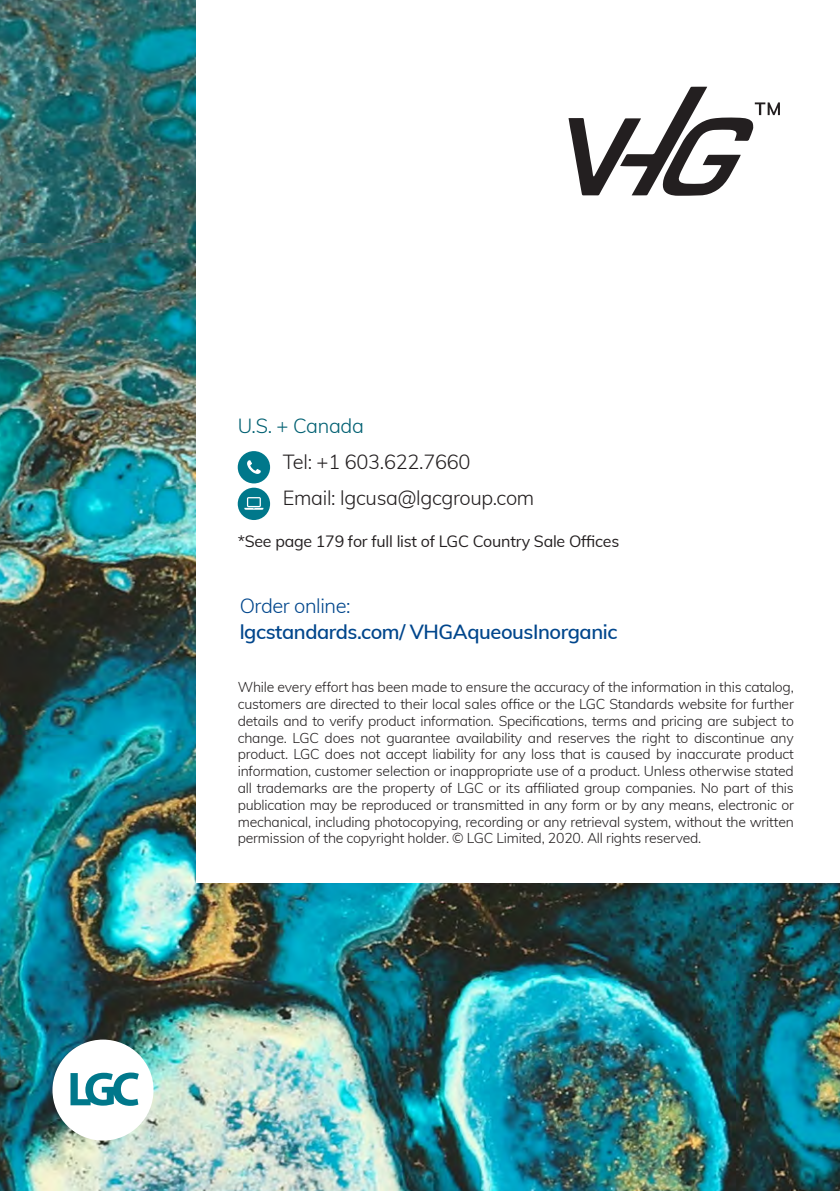
<style>
.page{position:relative;width:840px;height:1191px;background:#fff}
.page>*{position:absolute;margin:0;border:0;box-sizing:border-box;transform-origin:0 0}
.t1{font:300 20px/36px "Muli";letter-spacing:-.015em;color:#231f20}
.t2{font:600 20px "Muli";letter-spacing:-.02em;color:#01468c}
.t3{font:300 20px "Muli";letter-spacing:-.02em;color:#01468c}
.t4{font:300 20px "Muli";letter-spacing:-.015em;color:#006072}
.t5{font:16px "Muli";letter-spacing:-.015em;color:#231f20}
.t6{font:300 14px/16.8px "Muli";letter-spacing:-.015em;color:#231f20;text-align:justify}
</style>
<div class="page">
<img style="left:0;top:0;width:840px;height:1191px">
<img style="left:52px;top:1039px;width:101px;height:101px">
<div style="left:197px;top:0;width:643px;height:883px;background:#fff"></div>
<svg style="left:568px;top:87px;width:212px;height:109px"></svg>
<div style="left:238px;top:451px;width:32px;height:32px;background:#00788b;border-radius:50%"></div>
<svg style="left:247px;top:460px;width:14px;height:14px"></svg>
<div style="left:238px;top:488px;width:32px;height:32px;background:#00788b;border-radius:50%"></div>
<svg style="left:244px;top:497px;width:19px;height:13px"></svg>
<h1 class="t4" style="left:238px;top:411px;width:128px">U.S. + Canada</h1>
<h1 class="t1" style="left:283px;top:443px;width:253px">Tel: +1 603.622.7660<br>Email: lgcusa@lgcgroup.com</h1>
<p class="t5" style="left:238px;top:530px;width:383px">*See page 179 for full list of LGC Country Sale Offices</p>
<h1 class="t3" style="left:240px;top:591px;width:112px">Order online:</h1>
<h1 class="t2" style="left:240px;top:617px;width:379px">lgcstandards.com/ VHGAqueousInorganic</h1>
<p class="t6" style="left:238px;top:678px;width:557px">While every effort has been made to ensure the accuracy of the information in this catalog, customers are directed to their local sales office or the LGC Standards website for further details and to verify product information. Specifications, terms and pricing are subject to change. LGC does not guarantee availability and reserves the right to discontinue any product. LGC does not accept liability for any loss that is caused by inaccurate product information, customer selection or inappropriate use of a product. Unless otherwise stated all trademarks are the property of LGC or its affiliated group companies. No part of this publication may be reproduced or transmitted in any form or by any means, electronic or mechanical, including photocopying, recording or any retrieval system, without the written permission of the copyright holder. © LGC Limited, 2020. All rights reserved.</p>
</div>
